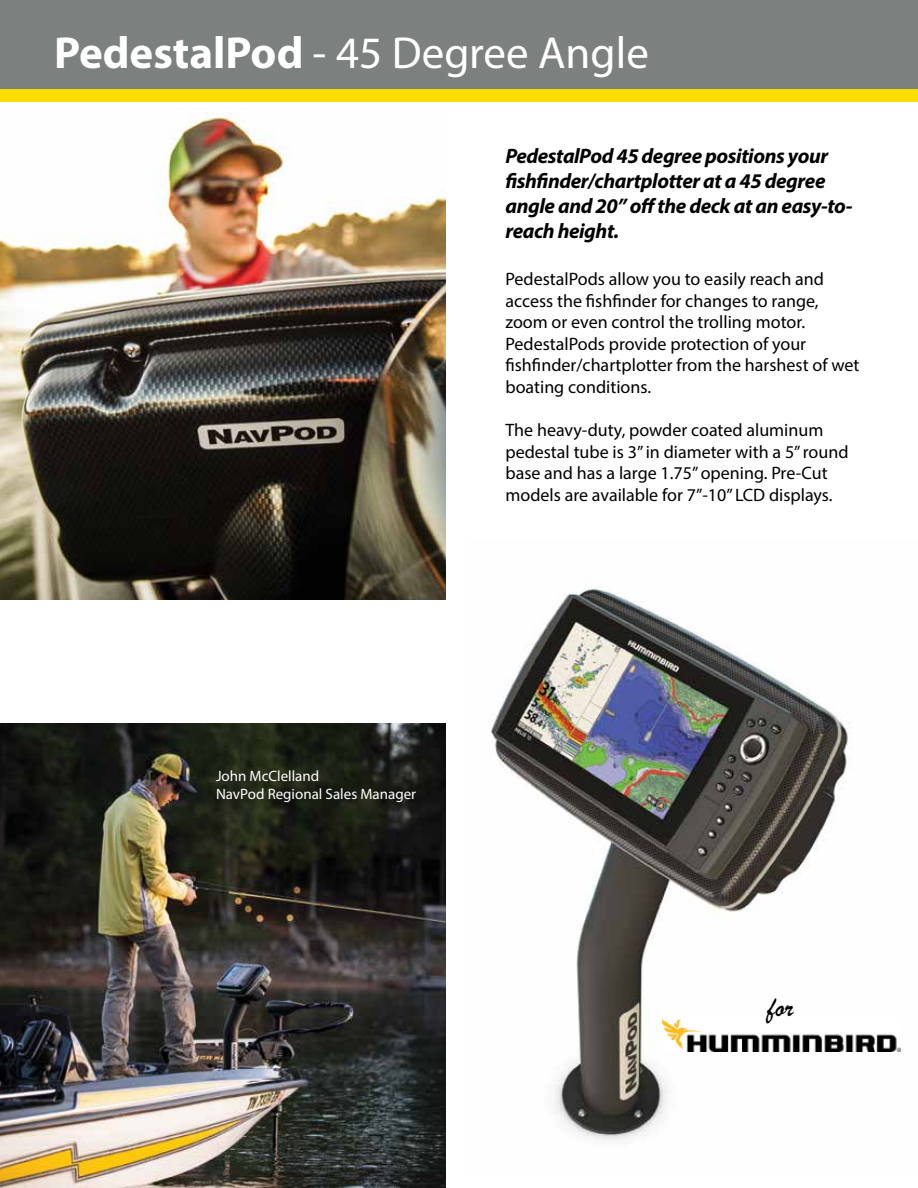
<style>
.page{position:relative;width:918px;height:1188px;background:#fff}
.page>*{position:absolute;margin:0;border:0;box-sizing:border-box;transform-origin:0 0}
.t1{font:45px "Myriad Pro";color:#fff}
.t2{font:30px "Brush Script";color:#000}
.t3{font:italic 700 21px/25.2px "Myriad Pro";letter-spacing:-.02em;color:#000}
.t4{font:18px/21.6px "Myriad Pro";color:#000}
.t5{font:15px/18px "Myriad Pro";color:#fff}
.s1{font-weight:700}
</style>
<div class="page">
<img style="left:490px;top:588px;width:411px;height:552px">
<img style="left:0;top:724px;width:446px;height:464px">
<div style="left:0;top:88px;width:918px;height:14px;background:#fd0"></div>
<div style="left:0;top:0;width:918px;height:89px;background:#7c8180"></div>
<img style="left:662px;top:1020px;width:238px;height:31px">
<img style="left:0;top:112px;width:446px;height:488px">
<h1 class="t1" style="left:54px;top:25px;width:596px"><span class="s1">PedestalPod</span> - 45 Degree Angle</h1>
<p class="t3" style="left:505px;top:142px;width:349px">PedestalPod 45 degree positions your fishfinder/chartplotter at a 45 degree angle and 20” off the deck at an easy-to&shy;reach height.</p>
<p class="t4" style="left:505px;top:268px;width:356px">PedestalPods allow you to easily reach and access the fishfinder for changes to range, zoom or even control the trolling motor.<br>PedestalPods provide protection of your fishfinder/chartplotter from the harshest of wet boating conditions.</p>
<p class="t4" style="left:505px;top:419px;width:345px">The heavy-duty, powder coated aluminum pedestal tube is 3” in diameter with a 5” round base and has a large 1.75” opening. Pre-Cut models are available for 7”-10” LCD displays.</p>
<p class="t5" style="left:216px;top:766px;width:202px">John McClelland<br>NavPod Regional Sales Manager</p>
<h2 class="t2" style="left:767px;top:987px;width:28px">for</h2>
</div>
